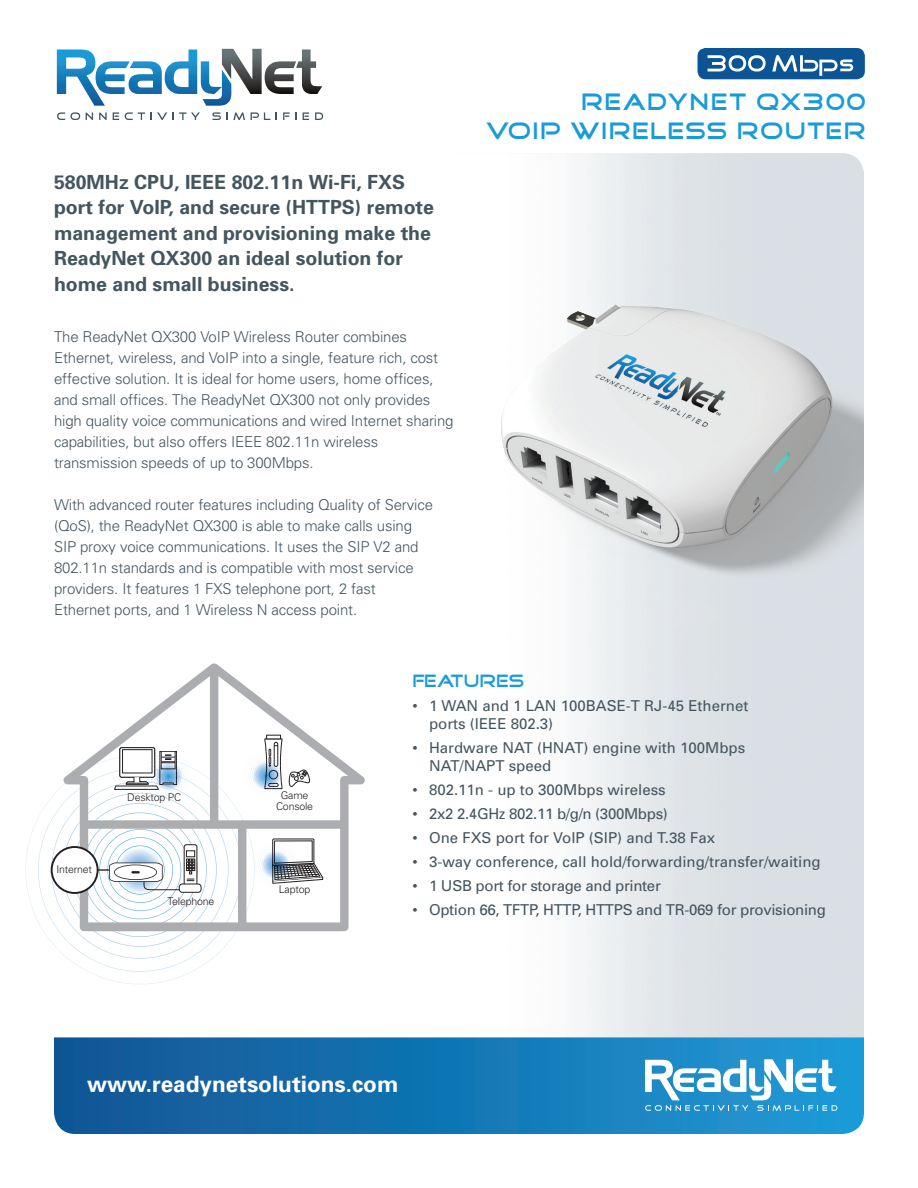
<style>
.page{position:relative;width:918px;height:1188px;background:#fff}
.page>*{position:absolute;margin:0;border:0;box-sizing:border-box;transform-origin:0 0}
.t1{font:24px "Good Times";letter-spacing:.05em;color:#199bd8}
.t2{font:700 22.5px "Univers";color:#fff}
.t3{font:700 19.5px/25.5px "Univers";color:#45555f}
.t4{font:18px "Good Times";color:#199bd8}
.t5{font:300 15px/21px "Univers";letter-spacing:-.01em;color:#45555f}
.t6{font:15px/18px "Univers";color:#45555f}
.t7{font:15px "Univers";letter-spacing:-.02em;color:#45555f}
.t8{font:300 10.65px "Univers";letter-spacing:-.02em;color:#231f20}
</style>
<div class="page">
<svg style="left:57px;top:112px;width:23px;height:8px"></svg>
<svg style="left:86px;top:112px;width:7px;height:8px"></svg>
<svg style="left:99px;top:112px;width:8px;height:8px"></svg>
<svg style="left:113px;top:112px;width:6px;height:8px"></svg>
<svg style="left:125px;top:112px;width:75px;height:8px"></svg>
<svg style="left:212px;top:112px;width:33px;height:8px"></svg>
<svg style="left:251px;top:112px;width:19px;height:8px"></svg>
<svg style="left:283px;top:112px;width:14px;height:8px"></svg>
<svg style="left:303px;top:112px;width:6px;height:8px"></svg>
<svg style="left:315px;top:112px;width:8px;height:8px"></svg>
<svg style="left:57px;top:49px;width:265px;height:57px"></svg>
<svg style="left:54px;top:1037px;width:810px;height:97px;background:#1674b2"></svg>
<svg style="left:645px;top:1059px;width:192px;height:52px"></svg>
<div style="left:697px;top:48px;width:168px;height:31px;background:#0b5595;border-radius:8px"></div>
<svg style="left:772px;top:55px;width:81px;height:21px"></svg>
<svg style="left:708px;top:55px;width:58px;height:17px"></svg>
<svg style="left:116px;top:663px;width:249px;height:268px"></svg>
<div style="left:266px;top:735px;width:15px;height:4px;border:1px solid #231f20"></div>
<svg style="left:38px;top:738px;width:286px;height:234px"></svg>
<img style="left:501px;top:230px;width:363px;height:396px">
<p class="t3" style="left:54px;top:169px;width:382px">580MHz CPU, IEEE 802.11n Wi-Fi, FXS port for VoIP, and secure (HTTPS) remote management and provisioning make the ReadyNet QX300 an ideal solution for home and small business.</p>
<p class="t5" style="left:54px;top:326px;width:401px">The ReadyNet QX300 VoIP Wireless Router combines Ethernet, wireless, and VoIP into a single, feature rich, cost effective solution. It is ideal for home users, home offices, and small offices. The ReadyNet QX300 not only provides high quality voice communications and wired Internet sharing capabilities, but also offers IEEE 802.11n wireless transmission speeds of up to 300Mbps.</p>
<p class="t5" style="left:54px;top:494px;width:381px">With advanced router features including Quality of Service (QoS), the ReadyNet QX300 is able to make calls using SIP proxy voice communications. It uses the SIP V2 and 802.11n standards and is compatible with most service providers. It features 1 FXS telephone port, 2 fast Ethernet ports, and 1 Wireless N access point.</p>
<p class="t1" style="left:581px;top:90px;width:286px">READYNET QX300</p>
<p class="t1" style="left:487px;top:119px;width:381px">VOIP WIRELESS ROUTER</p>
<p class="t8" style="left:57px;top:862px;width:37px">Internet</p>
<p class="t8" style="left:127px;top:791px;width:55px">Desktop PC</p>
<p class="t8" style="left:168px;top:895px;width:48px">Telephone</p>
<p class="t8" style="left:281px;top:789px;width:29px">Game</p>
<p class="t8" style="left:276px;top:799px;width:38px">Console</p>
<p class="t8" style="left:279px;top:883px;width:33px">Laptop</p>
<p class="t4" style="left:413px;top:673px;width:113px">FEATURES</p>
<p class="t6" style="left:429px;top:697px;width:321px;text-indent:-16px">• 1 WAN and 1 LAN 100BASE-T RJ-45 Ethernet ports (IEEE 802.3)</p>
<p class="t6" style="left:429px;top:739px;width:318px;text-indent:-16px">• Hardware NAT (HNAT) engine with 100Mbps<br>NAT/NAPT speed</p>
<p class="t6" style="left:413px;top:781px;width:255px">• 802.11n - up to 300Mbps wireless</p>
<p class="t7" style="left:413px;top:805px;width:257px">• 2x2 2.4GHz 802.11 b/g/n (300Mbps)</p>
<p class="t6" style="left:413px;top:829px;width:304px">• One FXS port for VoIP (SIP) and T.38 Fax</p>
<p class="t6" style="left:413px;top:853px;width:410px">• 3-way conference, call hold/forwarding/transfer/waiting</p>
<p class="t7" style="left:413px;top:877px;width:250px">• 1 USB port for storage and printer</p>
<p class="t7" style="left:413px;top:901px;width:415px">• Option 66, TFTP, HTTP, HTTPS and TR-069 for provisioning</p>
<p class="t2" style="left:87px;top:1069px;width:313px">www.readynetsolutions.com</p>
</div>
